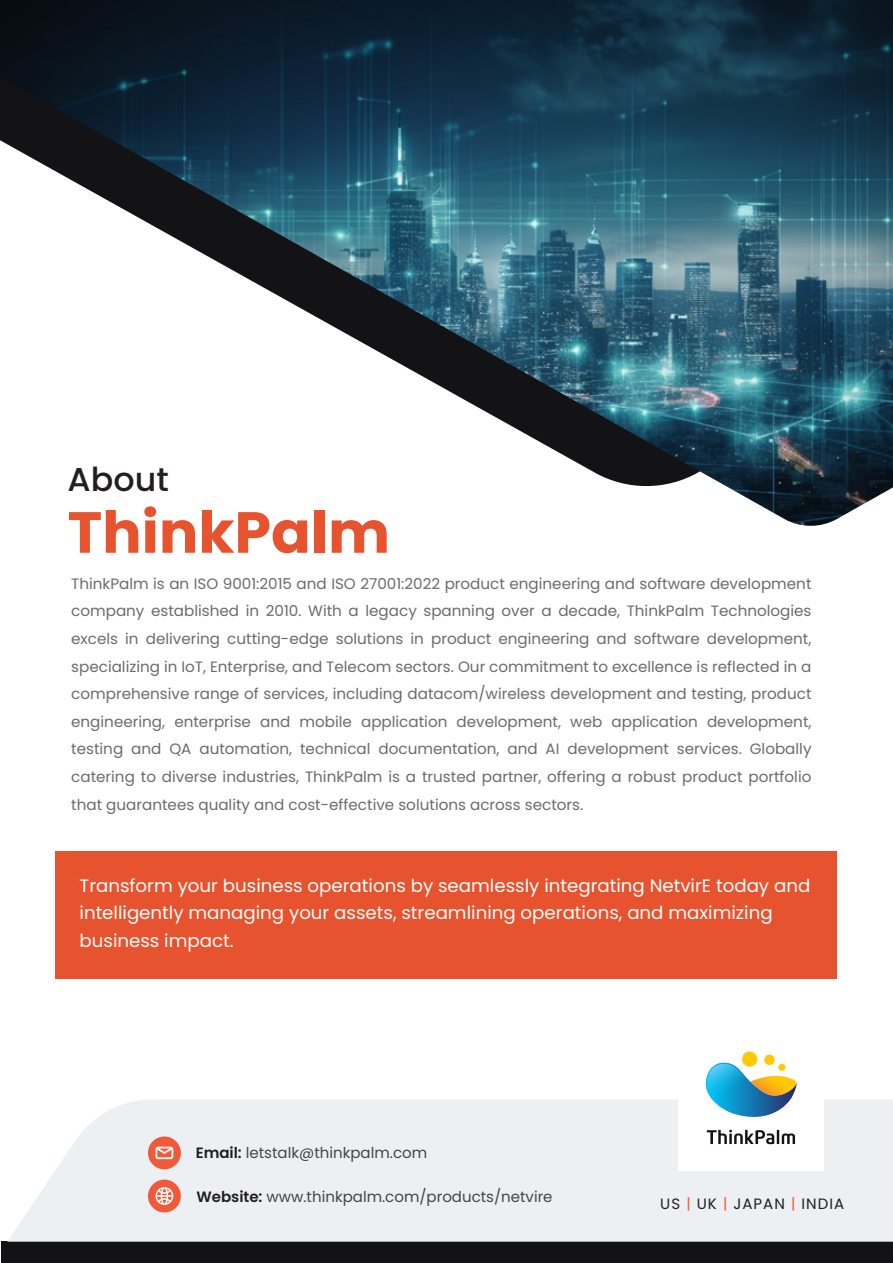
<style>
.page{position:relative;width:893px;height:1263px;background:#fff}
.page>*{position:absolute;margin:0;border:0;box-sizing:border-box;transform-origin:0 0}
.t1{font:700 57.9px "Poppins";color:#e6532e}
.t2{font:500 33px "Poppins";color:#231f20}
.t3{font:18px/27.6px "Poppins";color:#fff}
.t4{font:15px/27.6px "Poppins";color:#6b6b6b;text-align:justify}
.t5{font:15px "Poppins";color:#444545}
.t6{font:15px "Poppins";letter-spacing:.07em;color:#231f20}
.s1{font-weight:600;color:#231f20}
.s2{color:#f05a3a}
</style>
<div class="page">
<div style="left:1px;top:1242px;width:892px;height:21px;background:#131315"></div>
<svg style="left:7px;top:1100px;width:886px;height:142px;background:#edf0f3"></svg>
<div style="left:55px;top:851px;width:782px;height:127px;background:#e6532e"></div>
<div style="left:148px;top:1136px;width:33px;height:33px;background:#f05a3a;border-radius:50%"></div>
<svg style="left:155px;top:1147px;width:18px;height:12px"></svg>
<div style="left:148px;top:1179px;width:33px;height:33px;background:#f05a3a;border-radius:50%"></div>
<svg style="left:155px;top:1187px;width:18px;height:18px"></svg>
<div style="left:679px;top:1025px;width:145px;height:145px;background:#fff"></div>
<svg style="left:705px;top:1051px;width:92px;height:66px"></svg>
<svg style="left:707px;top:1130px;width:88px;height:14px"></svg>
<img style="left:0;top:0;width:893px;height:526px">
<h2 class="t2" style="left:68px;top:460px;width:103px">About</h2>
<h1 class="t1" style="left:68px;top:499px;width:324px">ThinkPalm</h1>
<p class="t4" style="left:71px;top:570px;width:742px">ThinkPalm is an ISO 9001:2015 and ISO 27001:2022 product engineering and software development company established in 2010. With a legacy spanning over a decade, ThinkPalm Technologies excels in delivering cutting-edge solutions in product engineering and software development, specializing in IoT, Enterprise, and Telecom sectors. Our commitment to excellence is reflected in a comprehensive range of services, including datacom/wireless development and testing, product engineering, enterprise and mobile application development, web application development, testing and QA automation, technical documentation, and AI development services. Globally catering to diverse industries, ThinkPalm is a trusted partner, offering a robust product portfolio that guarantees quality and cost-effective solutions across sectors.</p>
<p class="t3" style="left:80px;top:871px;width:732px">Transform your business operations by seamlessly integrating NetvirE today and intelligently managing your assets, streamlining operations, and maximizing business impact.</p>
<p class="t5" style="left:196px;top:1144px;width:233px"><span class="s1">Email:</span> letstalk@thinkpalm.com</p>
<p class="t5" style="left:196px;top:1188px;width:358px"><span class="s1">Website:</span> www.thinkpalm.com/products/netvire</p>
<p class="t6" style="left:660px;top:1195px;width:185px">US <span class="s2">|</span> UK <span class="s2">|</span> JAPAN <span class="s2">|</span> INDIA</p>
</div>
